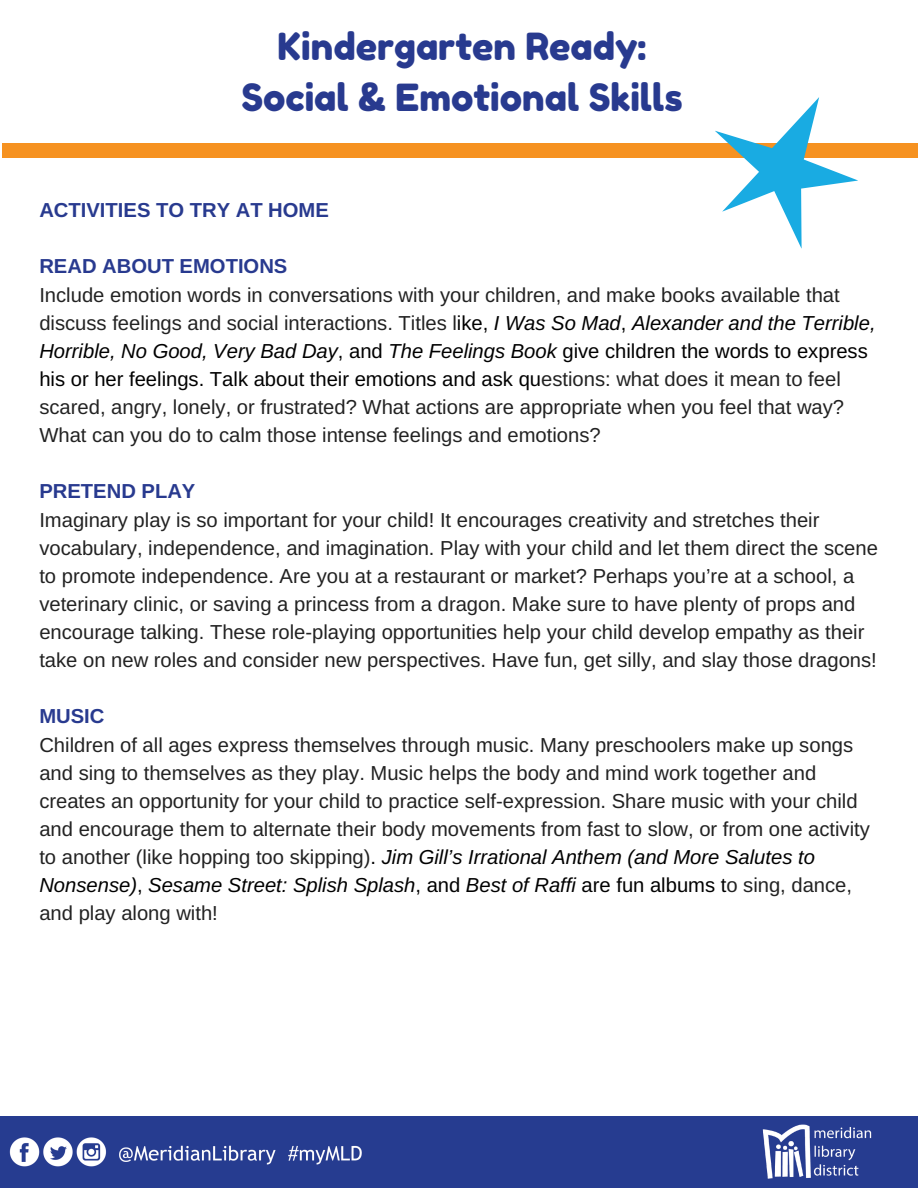
<style>
.page{position:relative;width:918px;height:1188px;background:#fff}
.page>*{position:absolute;margin:0;border:0;box-sizing:border-box;transform-origin:0 0}
.t1{font:37.35px/51.8px "Fredoka One";color:#283a8f;text-align:center}
.t2{font:20.25px/28.2px "Arimo";color:#222}
.t3{font:700 20.25px "Arimo";color:#283a8f}
.s1{color:#000}
.s2{font-style:italic;color:#000}
</style>
<div class="page">
<img style="left:0;top:1116px;width:918px;height:72px">
<div style="left:2px;top:143px;width:916px;height:14px;background:#f69221"></div>
<svg style="left:687px;top:97px;width:194px;height:152px"></svg>
<h1 class="t1" style="left:241px;top:20px;width:443px">Kindergarten Ready:<br>Social &amp; Emotional Skills</h1>
<p class="t3" style="left:39px;top:199px;width:291px">ACTIVITIES TO TRY AT HOME</p>
<p class="t3" style="left:39px;top:255px;width:250px">READ ABOUT EMOTIONS</p>
<p class="t2" style="left:39px;top:280px;width:838px">Include emotion words in conversations with your children, and make books available that discuss feelings and social interactions. Titles l<span class="s1">ike,</span> <span class="s2">I Was So Mad</span><span class="s1">,</span> <span class="s2">Alexander and the Terrible, Horrible, No Good, Very Bad Day</span><span class="s1">, and</span> <span class="s2">The Feelings Book</span> <span class="s1">give children the words to express his or her feelings. Talk about their emotions and ask qu</span>estions: what does it mean to feel scared, angry, lonely, or frustrated? What actions are appropriate when you feel that way?<br>What can you do to calm those intense feelings and emotions?</p>
<p class="t3" style="left:39px;top:480px;width:158px">PRETEND PLAY</p>
<p class="t2" style="left:39px;top:505px;width:840px">Imaginary play is so important for your child! It encourages creativity and stretches their vocabulary, independence, and imagination. Play with your child and let them direct the scene to promote independence. Are you at a restaurant or market? Perhaps you’re at a school, a veterinary clinic, or saving a princess from a dragon. Make sure to have plenty of props and encourage talking. These role-playing opportunities help your child develop empathy as their take on new roles and consider new perspectives. Have fun, get silly, and slay those dragons!</p>
<p class="t3" style="left:39px;top:705px;width:67px">MUSIC</p>
<p class="t2" style="left:39px;top:730px;width:832px">Children of all ages express themselves through music. Many preschoolers make up songs and sing to themselves as they play. Music helps the body and mind work together and creates an opportunity for your child to practice self-expression. Share music with your child and encourage them to alternate their body movements from fast to slow, or from one activity to another (like hopping too skipping)<span class="s1">.</span> <span class="s2">Jim Gill’s Irrational Anthem (and More Salutes to Nonsense)</span><span class="s1">,</span> <span class="s2">Sesame Street: Splish Splash</span><span class="s1">, and</span> <span class="s2">Best of Raffi</span> <span class="s1">are fun albums t</span>o sing, dance, and play along with!</p>
</div>
